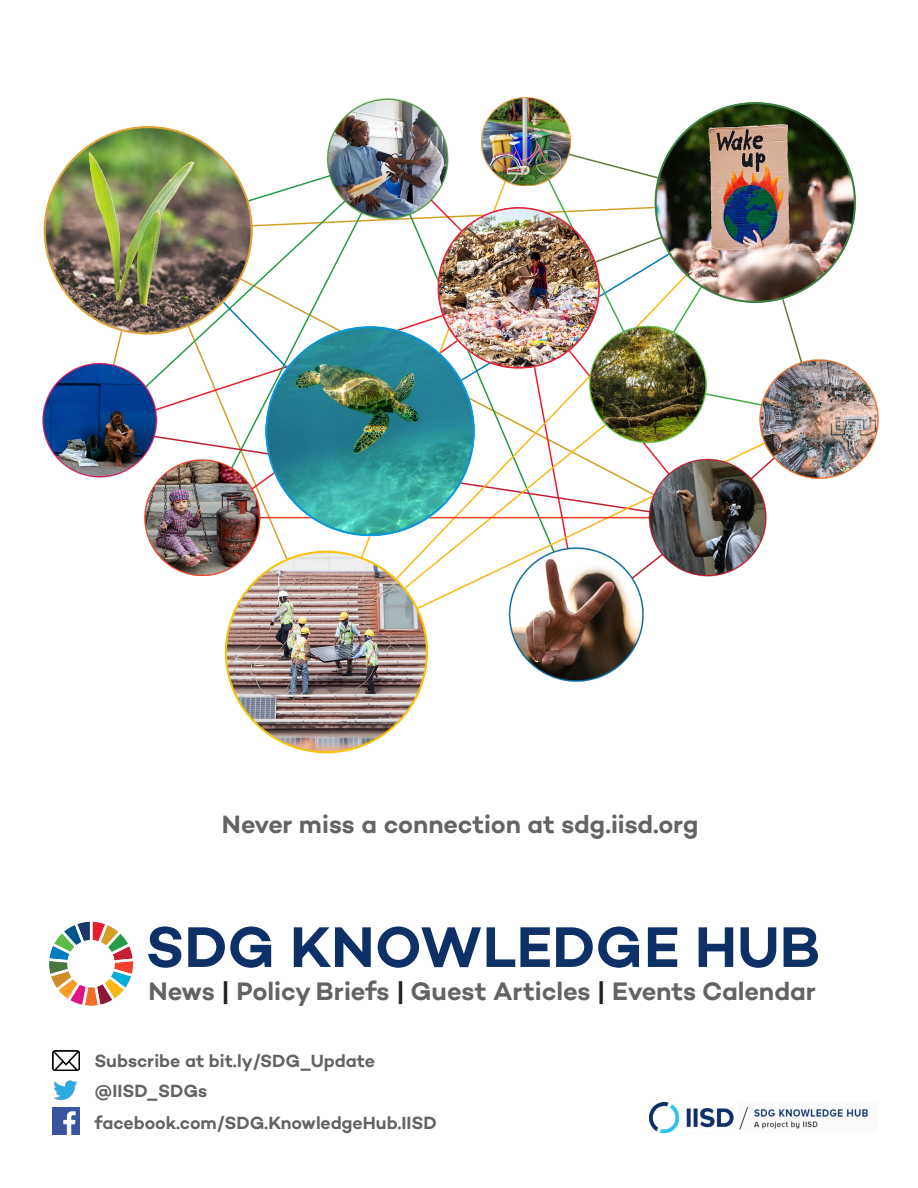
<style>
.page{position:relative;width:918px;height:1188px;background:#fff}
.page>*{position:absolute;margin:0;border:0;box-sizing:border-box;transform-origin:0 0}
.t1{font:600 58.2px "Campton";color:#0d3166}
.t2{font:600 25.8px "Campton";letter-spacing:-.005em;color:#636366}
.t3{font:600 25.5px "Campton";letter-spacing:-.005em;color:#636366}
.t4{font:600 18px "Campton";letter-spacing:-.005em;color:#636366}
.s1{color:#231f20}
</style>
<div class="page">
<img style="left:739px;top:1106px;width:129px;height:24px">
<img style="left:649px;top:1102px;width:85px;height:30px">
<svg style="left:113px;top:133px;width:688px;height:469px"></svg>
<hr style="left:202px;top:517px;width:507px;height:1px;background:#ef3e2a">
<img style="left:218px;top:546px;width:216px;height:208px">
<img style="left:43px;top:126px;width:213px;height:211px">
<img style="left:647px;top:101px;width:209px;height:207px">
<img style="left:647px;top:457px;width:122px;height:121px">
<img style="left:588px;top:324px;width:120px;height:122px">
<img style="left:142px;top:459px;width:121px;height:117px">
<img style="left:326px;top:98px;width:125px;height:121px">
<img style="left:42px;top:362px;width:117px;height:117px">
<img style="left:756px;top:357px;width:123px;height:122px">
<img style="left:263px;top:324px;width:216px;height:215px">
<img style="left:481px;top:97px;width:89px;height:89px">
<img style="left:508px;top:546px;width:139px;height:136px">
<img style="left:434px;top:202px;width:170px;height:170px">
<img style="left:49px;top:921px;width:85px;height:85px">
<img style="left:53px;top:1080px;width:25px;height:20px">
<img style="left:52px;top:1051px;width:27px;height:19px">
<img style="left:52px;top:1107px;width:27px;height:27px">
<p class="t3" style="left:222px;top:808px;width:478px">Never miss a connection at sdg.iisd.org</p>
<p class="t1" style="left:146px;top:910px;width:676px">SDG KNOWLEDGE HUB</p>
<p class="t2" style="left:148px;top:974px;width:669px">News <span class="s1">|</span> Policy Briefs <span class="s1">|</span> Guest Articles <span class="s1">|</span> Events Calendar</p>
<p class="t4" style="left:94px;top:1050px;width:282px">Subscribe at bit.ly/SDG_Update</p>
<p class="t4" style="left:94px;top:1080px;width:114px">@IISD_SDGs</p>
<p class="t4" style="left:94px;top:1112px;width:344px">facebook.com/SDG.KnowledgeHub.IISD</p>
</div>
